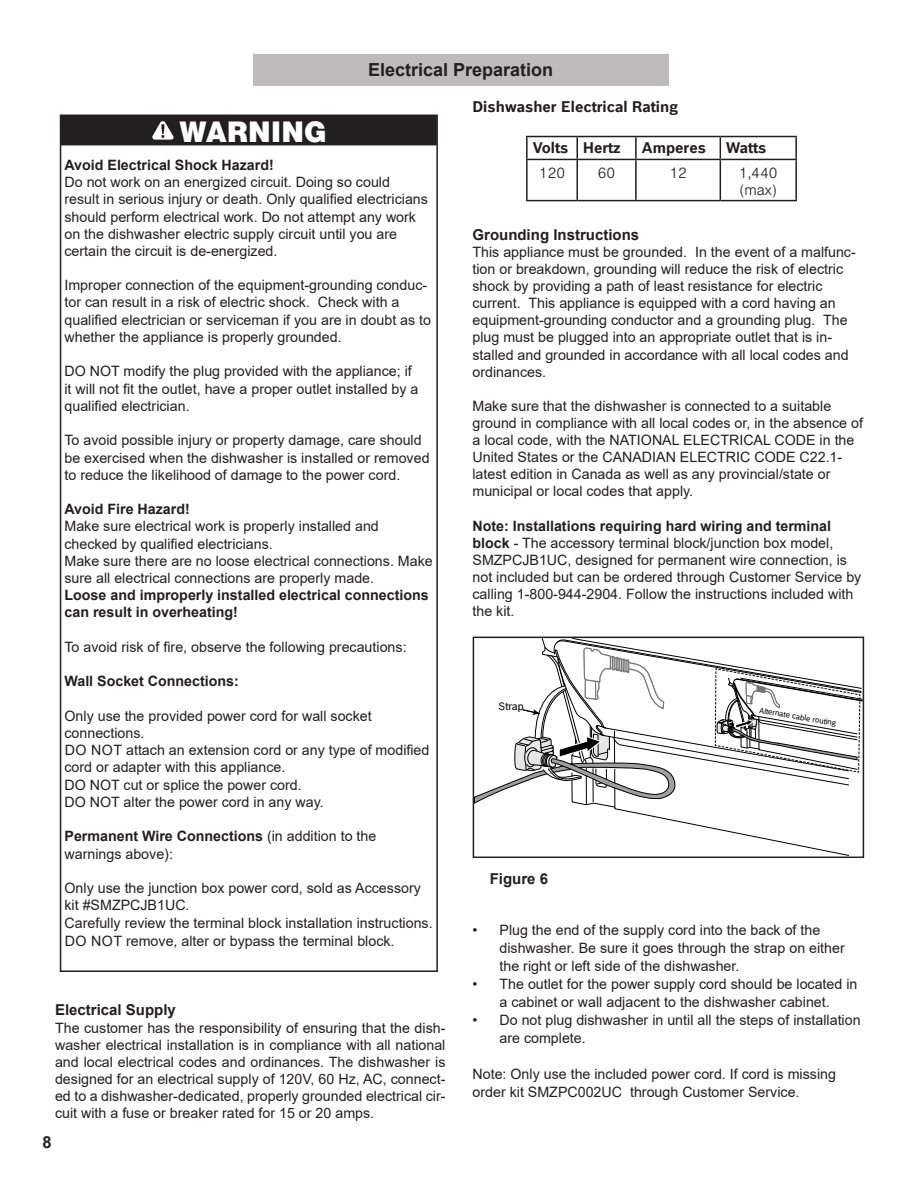
<style>
.page{position:relative;width:918px;height:1188px;background:#fff}
.page>*{position:absolute;margin:0;border:0;box-sizing:border-box;transform-origin:0 0}
.t1{font:900 28.5px "Helvetica";color:#fff;scale:.96 1}
.t2{font:700 18px "Arial";color:#231f20}
.t3{font:700 16.5px "Arial";color:#231f20}
.t4{font:700 15px "Bosch Office Sans";color:#231f20}
.t5{font:700 15px "Arial";color:#231f20}
.Warning_Caution_Text{font:14.25px/17.1px "Arial";color:#231f20}
.Warning_Caution_Text-2{font:700 14.25px/17.2px "Arial";color:#231f20}
.t6{font:300 14.25px/17.1px "Nimbus San L";color:#231f20}
.t7{font:10.65px "Bosch Office Sans";color:#000}
.t8{font:7.8px "Bosch Office Sans";color:#000}
.s1{font-weight:700}
</style>
<div class="page">
<div style="left:253px;top:54px;width:415px;height:31px;background:#bdbbbb"></div>
<div style="left:60px;top:116px;width:376px;height:29px;background:#231f20"></div>
<svg style="left:152px;top:121px;width:22px;height:19px"></svg>
<div style="left:60px;top:115px;width:378px;height:857px;border:2px solid #231f20"></div>
<hr style="left:526px;top:136px;width:51px;height:1px;background:#231f20">
<hr style="left:526px;top:137px;width:2px;height:22px;background:#231f20">
<hr style="left:577px;top:136px;width:59px;height:1px;background:#231f20">
<svg style="left:577px;top:137px;width:1px;height:22px"></svg>
<hr style="left:636px;top:136px;width:84px;height:1px;background:#231f20">
<hr style="left:635px;top:137px;width:2px;height:22px;background:#231f20">
<hr style="left:720px;top:136px;width:77px;height:1px;background:#231f20">
<svg style="left:720px;top:137px;width:1px;height:22px"></svg>
<hr style="left:795px;top:137px;width:2px;height:22px;background:#231f20">
<hr style="left:526px;top:159px;width:51px;height:1px;background:#231f20">
<hr style="left:526px;top:160px;width:2px;height:40px;background:#231f20">
<hr style="left:577px;top:159px;width:59px;height:1px;background:#231f20">
<hr style="left:577px;top:160px;width:1px;height:40px;background:#231f20">
<hr style="left:636px;top:159px;width:84px;height:1px;background:#231f20">
<hr style="left:635px;top:160px;width:2px;height:40px;background:#231f20">
<hr style="left:720px;top:159px;width:77px;height:1px;background:#231f20">
<hr style="left:720px;top:160px;width:1px;height:40px;background:#231f20">
<hr style="left:795px;top:160px;width:2px;height:40px;background:#231f20">
<hr style="left:526px;top:200px;width:51px;height:1px;background:#231f20">
<hr style="left:577px;top:200px;width:59px;height:1px;background:#231f20">
<hr style="left:636px;top:200px;width:84px;height:1px;background:#231f20">
<hr style="left:720px;top:200px;width:77px;height:1px;background:#231f20">
<svg style="left:476px;top:640px;width:385px;height:215px"></svg>
<div style="left:473px;top:637px;width:391px;height:221px;border:2px solid #231f20"></div>
<p class="t2" style="left:368px;top:57px;width:187px">Electrical Preparation</p>
<p class="t1" style="left:180px;top:113px;width:155px">WARNING</p>
<p class="Warning_Caution_Text-2" style="left:64px;top:157px;width:211px">Avoid Electrical Shock Hazard!</p>
<p class="Warning_Caution_Text" style="left:64px;top:174px;width:365px">Do not work on an energized circuit. Doing so could result in serious injury or death. Only qualified electricians should perform electrical work. Do not attempt any work on the dishwasher electric supply circuit until you are certain the circuit is de-energized.</p>
<p class="Warning_Caution_Text" style="left:64px;top:276px;width:368px">Improper connection of the equipment-grounding conduc&shy;tor can result in a risk of electric shock. Check with a qualified electrician or serviceman if you are in doubt as to whether the appliance is properly grounded.</p>
<p class="Warning_Caution_Text" style="left:64px;top:363px;width:356px">DO NOT modify the plug provided with the appliance; if it will not fit the outlet, have a proper outlet installed by a qualified electrician.</p>
<p class="Warning_Caution_Text" style="left:64px;top:432px;width:367px">To avoid possible injury or property damage, care should be exercised when the dishwasher is installed or removed to reduce the likelihood of damage to the power cord.</p>
<p class="Warning_Caution_Text-2" style="left:64px;top:501px;width:127px">Avoid Fire Hazard!</p>
<p class="Warning_Caution_Text" style="left:64px;top:518px;width:316px">Make sure electrical work is properly installed and checked by qualified electricians.</p>
<p class="Warning_Caution_Text" style="left:64px;top:552px;width:370px">Make sure there are no loose electrical connections. Make sure all electrical connections are properly made.</p>
<p class="Warning_Caution_Text-2" style="left:64px;top:586px;width:366px">Loose and improperly installed electrical connections can result in overheating!</p>
<p class="Warning_Caution_Text" style="left:64px;top:638px;width:344px">To avoid risk of fire, observe the following precautions:</p>
<p class="Warning_Caution_Text-2" style="left:64px;top:673px;width:176px">Wall Socket Connections:</p>
<p class="Warning_Caution_Text" style="left:64px;top:707px;width:309px">Only use the provided power cord for wall socket connections.</p>
<p class="Warning_Caution_Text" style="left:64px;top:741px;width:366px">DO NOT attach an extension cord or any type of modified cord or adapter with this appliance.</p>
<p class="Warning_Caution_Text" style="left:64px;top:776px;width:239px">DO NOT cut or splice the power cord.</p>
<p class="Warning_Caution_Text" style="left:64px;top:793px;width:261px">DO NOT alter the power cord in any way.</p>
<p class="Warning_Caution_Text" style="left:64px;top:828px;width:313px"><span class="s1">Permanent Wire Connections</span> (in addition to the warnings above):</p>
<p class="Warning_Caution_Text" style="left:64px;top:879px;width:358px">Only use the junction box power cord, sold as Accessory kit #SMZPCJB1UC.</p>
<p class="Warning_Caution_Text" style="left:64px;top:914px;width:370px">Carefully review the terminal block installation instructions.</p>
<p class="Warning_Caution_Text" style="left:65px;top:932px;width:331px">DO NOT remove, alter or bypass the terminal block.</p>
<p class="t5" style="left:55px;top:1000px;width:122px">Electrical Supply</p>
<p class="Warning_Caution_Text" style="left:55px;top:1019px;width:392px;text-align:justify">The customer has the responsibility of ensuring that the dish&shy;washer electrical installation is in compliance with all national and local electrical codes and ordinances. The dishwasher is designed for an electrical supply of 120V, 60 Hz, AC, connect&shy;ed to a dishwasher-dedicated, properly grounded electrical cir&shy;cuit with a fuse or breaker rated for 15 or 20 amps.</p>
<p class="t3" style="left:43px;top:1131px;width:11px">8</p>
<p class="t4" style="left:472px;top:94px;width:207px">Dishwasher Electrical Rating</p>
<p class="t4" style="left:533px;top:136px;width:37px">Volts</p>
<p class="t4" style="left:583px;top:136px;width:39px">Hertz</p>
<p class="t4" style="left:642px;top:136px;width:66px">Amperes</p>
<p class="t4" style="left:726px;top:136px;width:42px">Watts</p>
<p class="t6" style="left:539px;top:164px;width:28px">120</p>
<p class="t6" style="left:598px;top:164px;width:19px">60</p>
<p class="t6" style="left:669px;top:164px;width:19px">12</p>
<p class="t6" style="left:739px;top:164px;width:40px">1,440 (max)</p>
<p class="t5" style="left:472px;top:224px;width:168px">Grounding Instructions</p>
<p class="Warning_Caution_Text" style="left:472px;top:243px;width:385px">This appliance must be grounded. In the event of a malfunc&shy;tion or breakdown, grounding will reduce the risk of electric shock by providing a path of least resistance for electric current. This appliance is equipped with a cord having an equipment-grounding conductor and a grounding plug. The plug must be plugged into an appropriate outlet that is in&shy;stalled and grounded in accordance with all local codes and ordinances.</p>
<p class="Warning_Caution_Text" style="left:472px;top:397px;width:392px">Make sure that the dishwasher is connected to a suitable ground in compliance with all local codes or, in the absence of a local code, with the NATIONAL ELECTRICAL CODE in the United States or the CANADIAN ELECTRIC CODE C22.1- latest edition in Canada as well as any provincial/state or municipal or local codes that apply.</p>
<p class="Warning_Caution_Text" style="left:472px;top:517px;width:390px"><span class="s1">Note: Installations requiring hard wiring and terminal block</span> - The accessory terminal block/junction box model, SMZPCJB1UC, designed for permanent wire connection, is not included but can be ordered through Customer Service by calling 1-800-944-2904. Follow the instructions included with the kit.</p>
<p class="t7" style="left:498px;top:698px;width:27px">Strap</p>
<p class="t5" style="left:490px;top:868px;width:60px">Figure 6</p>
<p class="t8" style="left:760px;top:704px;width:79px;rotate:10deg">Alternate cable routing</p>
<p class="Warning_Caution_Text" style="left:500px;top:921px;width:347px;line-height:18px;text-indent:-27px">• Plug the end of the supply cord into the back of the dishwasher. Be sure it goes through the strap on either the right or left side of the dishwasher.</p>
<p class="Warning_Caution_Text" style="left:472px;top:975px;width:387px;line-height:18px;text-align:center">• The outlet for the power supply cord should be located in a cabinet or wall adjacent to the dishwasher cabinet.</p>
<p class="Warning_Caution_Text" style="left:500px;top:1011px;width:363px;line-height:18px;text-indent:-27px">• Do not plug dishwasher in until all the steps of installation are complete.</p>
<p class="Warning_Caution_Text" style="left:472px;top:1065px;width:365px;line-height:18px">Note: Only use the included power cord. If cord is missing order kit SMZPC002UC through Customer Service.</p>
</div>
